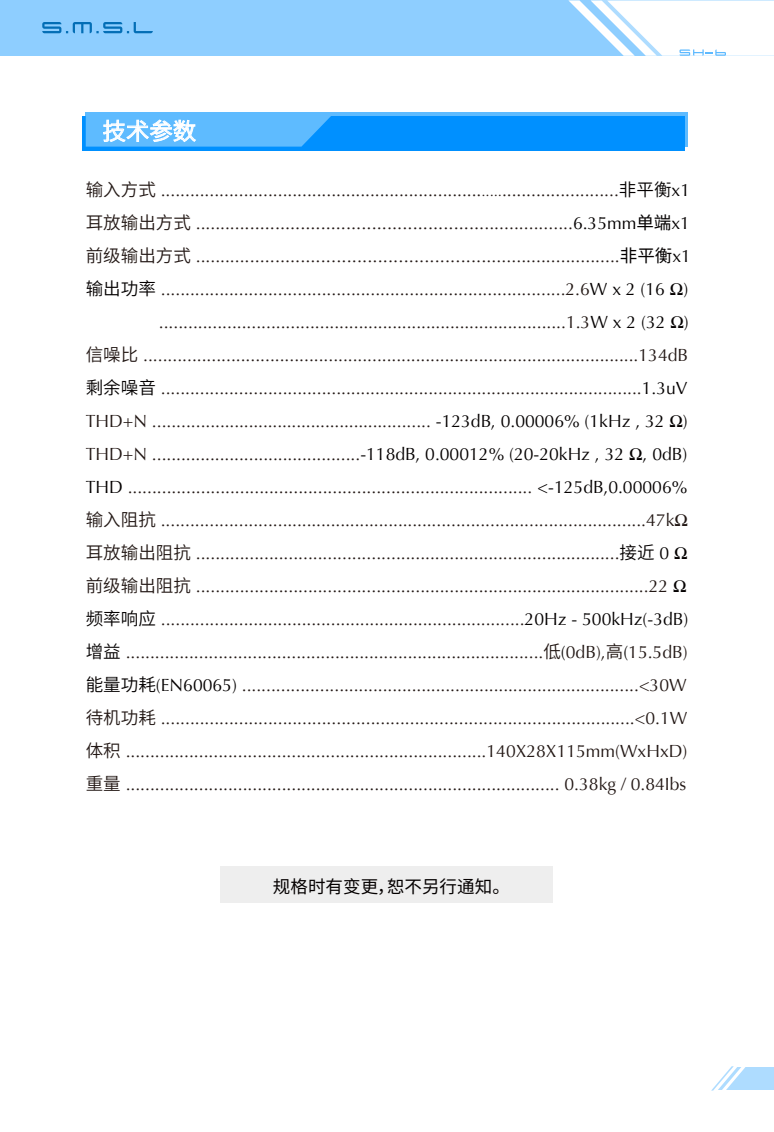
<style>
.page{position:relative;width:774px;height:1132px;background:#fff}
.page>*{position:absolute;margin:0;border:0;box-sizing:border-box;transform-origin:0 0}
.t1{font:23.4px "Source Han Sans CN";color:#fff}
.t2{font:17.4px/33px "Optima";color:#231815;text-align:right}
.t3{font:17.4px "Source Han Sans CN";color:#040000}
.s1{font-family:"Source Han Sans CN"}
.s2{font-family:"Adobe Song Std";font-weight:300}
.s3{font-family:"Source Han Sans CN";color:#040000}
.s4{color:#040000}
.s5{color:#221714}
</style>
<div class="page">
<div style="left:221px;top:866px;width:332px;height:36px;background:#eee"></div>
<svg style="left:335px;top:112px;width:353px;height:34px;background:#4bb2ff"></svg>
<div style="left:82px;top:117px;width:602px;height:34px;background:#0090ff"></div>
<svg style="left:86px;top:112px;width:249px;height:34px;background:#67beff"></svg>
<div style="left:675px;top:1066px;width:99px;height:23px;background:#aedcff"></div>
<svg style="left:675px;top:1066px;width:71px;height:24px"></svg>
<div style="left:0;top:0;width:774px;height:55px;background:#8eceff"></div>
<svg style="left:42px;top:22px;width:111px;height:11px"></svg>
<svg style="left:568px;top:0;width:206px;height:56px"></svg>
<h1 class="t1" style="left:103px;top:118px;width:95px">技术参数</h1>
<p class="t2" style="left:86px;top:173px;width:607px"><span class="s1">输入方式</span> ..................................................................<span class="s2">.....</span>........................<span class="s3">非平衡</span><span class="s4">x1</span><span class="s1">耳放输出方式</span> ...........................................................................<span class="s4">6.35mm</span><span class="s3">单端</span><span class="s4">x1</span><span class="s1">前级输出方式</span> ....................................................................................<span class="s3">非平衡</span><span class="s4">x1</span><span class="s3">输出功率</span> ...................................................................................2.6<span class="s4">W x 2 (16 Ω) </span>....................................................................................1.3<span class="s4">W x 2 (32 Ω)<br></span><span class="s1">信噪比</span> ......................................................................................................134dB<span class="s3">剩余噪音</span> ...................................................................................................<span class="s4">1.3uV </span>THD+N .......................................................... <span class="s4">-123dB, 0.00006% (1kHz , 32 Ω)<br></span>THD+N ...........................................<span class="s4">-118dB, 0.00012% (20-20kHz , 32 Ω, 0dB)<br>THD</span> ................................................................................... <span class="s4">&lt;-125dB,0.00006%</span><span class="s1">输入阻抗</span> ....................................................................................................47kΩ<span class="s1">耳放输出阻抗</span> .......................................................................................<span class="s3">接近</span> <span class="s4">0 Ω</span><span class="s1">前级输出阻抗</span> .............................................................................................22 <span class="s4">Ω</span><span class="s3">频率响应</span> ...........................................................................<span class="s4">20Hz - 500kHz(-3dB)</span><span class="s3">增益</span> ......................................................................................<span class="s1">低</span><span class="s4">(</span>0dB),<span class="s1">高</span><span class="s4">(</span>15.5dB)<span class="s3">能量功耗</span><span class="s4">(EN60065)</span> ..................................................................................&lt;30W<span class="s1">待机功耗</span> .................................................................................................&lt;0.1W<span class="s1">体积</span> ..........................................................................140X28X115mm<span class="s5">(WxHxD)</span><span class="s1">重量</span> ......................................................................................... 0.38kg / 0.84Ibs</p>
<p class="t3" style="left:273px;top:876px;width:239px">规格时有变更，恕不另行通知。</p>
</div>
